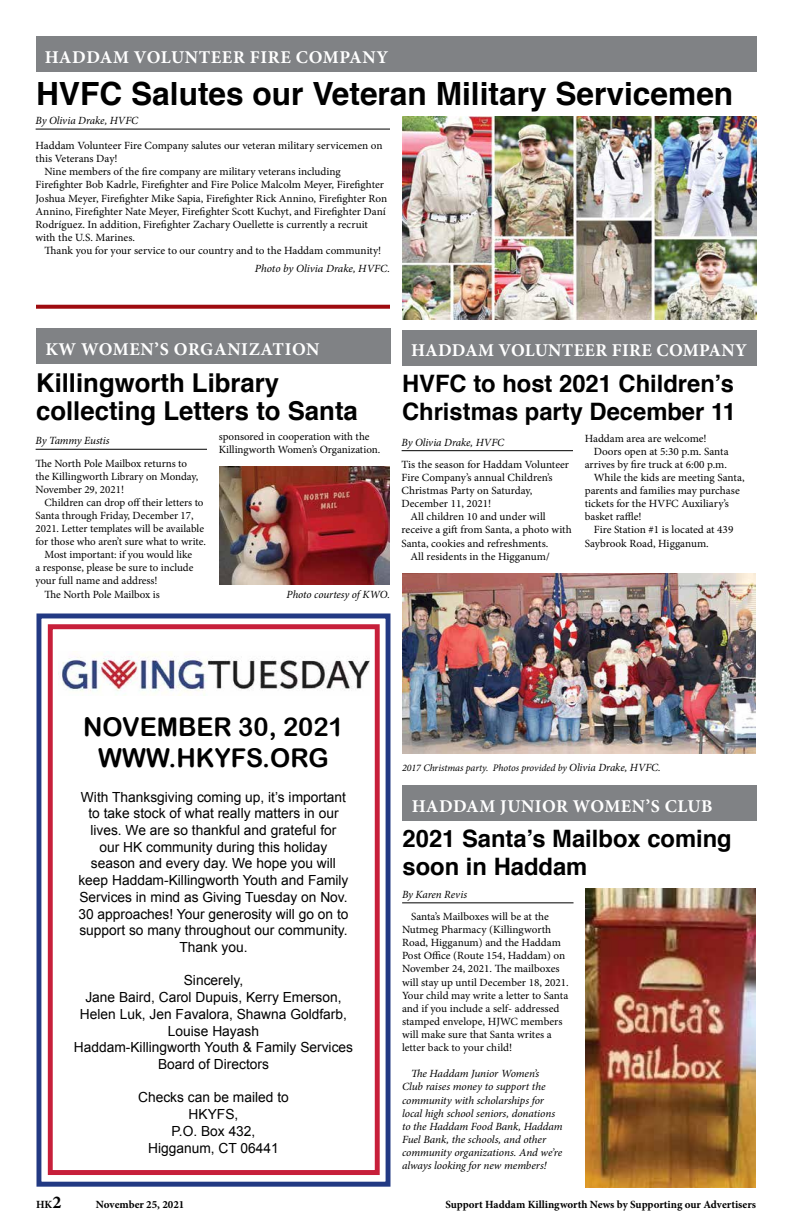
<style>
.page{position:relative;width:792px;height:1224px;background:#fff}
.page>*{position:absolute;margin:0;border:0;box-sizing:border-box;transform-origin:0 0}
.t1{font:700 32px "Helvetica";color:#000}
.t2{font:700 26px/28px "Helvetica";color:#000}
.t3{font:25.9px/31px "Arial Rounded MT Bold";color:#000;text-align:center}
.t4{font:700 24px/28px "Helvetica";color:#000}
.t5{font:700 18px "Minion Pro";letter-spacing:.02em;color:#fff}
.t6{font:13.9px/16.7px "Arial";color:#000;text-align:center}
.t7{font:11px/13.1px "Minion Pro";color:#000}
.t8{font:italic 11px/13.1px "Minion Pro";letter-spacing:-.005em;color:#000}
.t9{font:700 11px "Minion Pro";letter-spacing:-.005em;color:#000}
.t10{font:italic 10px "Minion Pro";letter-spacing:-.005em;color:#000}
.s1{font-size:11px}
.s2{font-size:18px}
</style>
<div class="page">
<hr style="left:36px;top:129px;width:354px;height:1px;background:#000">
<div style="left:36px;top:614px;width:354px;height:573px;border:5px solid #223983"></div>
<div style="left:48px;top:624px;width:332px;height:551px;border:5px solid #c71f3a"></div>
<img style="left:58px;top:653px;width:312px;height:42px">
<div style="left:36px;top:36px;width:720px;height:36px;background:#808285"></div>
<img style="left:402px;top:117px;width:354px;height:203px">
<svg style="left:36px;top:305px;width:354px;height:4px"></svg>
<hr style="left:36px;top:449px;width:171px;height:1px;background:#000">
<div style="left:36px;top:328px;width:355px;height:36px;background:#808285"></div>
<hr style="left:402px;top:450px;width:171px;height:1px;background:#000">
<div style="left:402px;top:330px;width:355px;height:36px;background:#808285"></div>
<img style="left:219px;top:467px;width:171px;height:117px">
<img style="left:402px;top:573px;width:354px;height:180px">
<hr style="left:402px;top:903px;width:172px;height:1px;background:#000">
<div style="left:403px;top:785px;width:354px;height:36px;background:#808285"></div>
<img style="left:585px;top:888px;width:171px;height:300px">
<h3 class="t5" style="left:45px;top:44px;width:345px">HADDAM VOLUNTEER FIRE COMPANY</h3>
<h1 class="t1" style="left:36px;top:68px;width:699px">HVFC Salutes our Veteran Military Servicemen</h1>
<p class="t7" style="left:36px;top:139px;width:349px">Haddam Volunteer Fire Company salutes our veteran military servicemen on</p>
<p class="t7" style="left:36px;top:152px;width:84px">this Veterans Day!</p>
<p class="t7" style="left:44px;top:165px;width:298px">Nine members of the fire company are military veterans including</p>
<p class="t7" style="left:36px;top:178px;width:350px">Firefighter Bob Kadrle, Firefighter and Fire Police Malcolm Meyer, Firefighter</p>
<p class="t7" style="left:36px;top:192px;width:353px">Joshua Meyer, Firefighter Mike Sapia, Firefighter Rick Annino, Firefighter Ron</p>
<p class="t7" style="left:36px;top:205px;width:352px">Annino, Firefighter Nate Meyer, Firefighter Scott Kuchyt, and Firefighter Daní</p>
<p class="t7" style="left:36px;top:218px;width:334px">Rodríguez. In addition, Firefighter Zachary Ouellette is currently a recruit</p>
<p class="t7" style="left:36px;top:231px;width:101px">with the U.S. Marines.</p>
<p class="t7" style="left:44px;top:244px;width:338px">Thank you for your service to our country and to the Haddam community!</p>
<p class="t8" style="left:255px;top:261px;width:137px">Photo by Olivia Drake, HVFC.</p>
<p class="t8" style="left:36px;top:114px;width:104px">By Olivia Drake, HVFC</p>
<h3 class="t5" style="left:45px;top:337px;width:276px">KW WOMEN’S ORGANIZATION</h3>
<h3 class="t5" style="left:411px;top:338px;width:337px">HADDAM VOLUNTEER FIRE COMPANY</h3>
<h2 class="t2" style="left:36px;top:369px;width:323px">Killingworth Library collecting Letters to Santa</h2>
<p class="t7" style="left:36px;top:457px;width:164px">The North Pole Mailbox returns to the Killingworth Library on Monday,<br>November 29, 2021!</p>
<p class="t7" style="left:44px;top:496px;width:161px">Children can drop off their letters to</p>
<p class="t7" style="left:36px;top:509px;width:160px">Santa through Friday, December 17,</p>
<p class="t7" style="left:36px;top:522px;width:170px">2021. Letter templates will be available</p>
<p class="t7" style="left:36px;top:535px;width:172px">for those who aren’t sure what to write.</p>
<p class="t7" style="left:44px;top:548px;width:149px">Most important: if you would like</p>
<p class="t7" style="left:36px;top:561px;width:159px">a response, please be sure to include</p>
<p class="t7" style="left:36px;top:574px;width:124px">your full name and address!</p>
<p class="t7" style="left:44px;top:588px;width:117px">The North Pole Mailbox is</p>
<p class="t7" style="left:219px;top:430px;width:163px">sponsored in cooperation with the<br>Killingworth Women’s Organization.</p>
<p class="t8" style="left:36px;top:434px;width:75px">By Tammy Eustis</p>
<p class="t8" style="left:287px;top:587px;width:105px">Photo courtesy of KWO.</p>
<h3 class="t4" style="left:402px;top:369px;width:336px">HVFC to host 2021 Children’s<br>Christmas party December 11</h3>
<p class="t7" style="left:401px;top:458px;width:169px">Tis the season for Haddam Volunteer</p>
<p class="t7" style="left:401px;top:471px;width:153px">Fire Company’s annual Children’s</p>
<p class="t7" style="left:401px;top:484px;width:133px">Christmas Party on Saturday,</p>
<p class="t7" style="left:401px;top:497px;width:91px">December 11, 2021!</p>
<p class="t7" style="left:410px;top:510px;width:137px">All children 10 and under will</p>
<p class="t7" style="left:401px;top:523px;width:172px">receive a gift from Santa, a photo with</p>
<p class="t7" style="left:401px;top:537px;width:148px">Santa, cookies and refreshments.</p>
<p class="t7" style="left:410px;top:550px;width:141px">All residents in the Higganum/</p>
<p class="t7" style="left:585px;top:432px;width:124px">Haddam area are welcome!</p>
<p class="t7" style="left:594px;top:445px;width:136px">Doors open at 5:30 p.m. Santa</p>
<p class="t7" style="left:585px;top:458px;width:144px">arrives by fire truck at 6:00 p.m.</p>
<p class="t7" style="left:594px;top:471px;width:152px">While the kids are meeting Santa,</p>
<p class="t7" style="left:585px;top:484px;width:157px">parents and families may purchase</p>
<p class="t7" style="left:585px;top:497px;width:146px">tickets for the HVFC Auxiliary’s</p>
<p class="t7" style="left:585px;top:510px;width:59px">basket raffle!</p>
<p class="t7" style="left:594px;top:523px;width:141px">Fire Station #1 is located at 439</p>
<p class="t7" style="left:585px;top:537px;width:126px">Saybrook Road, Higganum.</p>
<p class="t8" style="left:402px;top:436px;width:104px">By Olivia Drake, HVFC</p>
<h3 class="t3" style="left:83px;top:711px;width:262px">NOVEMBER 30, 2021<br>WWW.HKYFS.ORG</h3>
<p class="t6" style="left:78px;top:788px;width:272px">With Thanksgiving coming up, it’s important to take stock of what really matters in our lives. We are so thankful and grateful for<br>our HK community during this holiday season and every day. We hope you will keep Haddam-Killingworth Youth and Family Services in mind as Giving Tuesday on Nov.<br>30 approaches! Your generosity will go on to support so many throughout our community.<br>Thank you.</p>
<p class="t6" style="left:74px;top:972px;width:281px">Sincerely,<br>Jane Baird, Carol Dupuis, Kerry Emerson,<br>Helen Luk, Jen Favalora, Shawna Goldfarb,<br>Louise Hayash<br>Haddam-Killingworth Youth &amp; Family Services<br>Board of Directors</p>
<p class="t6" style="left:138px;top:1089px;width:152px">Checks can be mailed to<br>HKYFS,<br>P.O. Box 432,<br>Higganum, CT 06441</p>
<p class="t10" style="left:402px;top:761px;width:260px">2017 Christmas party. Photos provided by <span class="s1">Olivia Drake, HVFC.</span></p>
<h3 class="t5" style="left:412px;top:793px;width:302px">HADDAM JUNIOR WOMEN’S CLUB</h3>
<h3 class="t4" style="left:403px;top:825px;width:331px">2021 Santa’s Mailbox coming soon in Haddam</h3>
<p class="t7" style="left:402px;top:910px;width:168px;text-indent:9px">Santa’s Mailboxes will be at the<br>Nutmeg Pharmacy (Killingworth<br>Road, Higganum) and the Haddam<br>Post Office (Route 154, Haddam) on<br>November 24, 2021. The mailboxes will stay up until December 18, 2021.<br>Your child may write a letter to Santa and if you include a self- addressed stamped envelope, HJWC members will make sure that Santa writes a letter back to your child!</p>
<p class="t8" style="left:402px;top:1067px;width:162px;text-indent:9px">The Haddam Junior Women’s<br>Club raises money to support the community with scholarships for local high school seniors, donations to the Haddam Food Bank, Haddam<br>Fuel Bank, the schools, and other community organizations. And we’re always looking for new members!</p>
<p class="t8" style="left:402px;top:888px;width:66px">By Karen Revis</p>
<p class="t9" style="left:36px;top:1197px;width:27px">HK<span class="s2">2</span></p>
<p class="t9" style="left:96px;top:1197px;width:90px">November 25, 2021</p>
<p class="t9" style="left:445px;top:1197px;width:312px">Support Haddam Killingworth News by Supporting our Advertisers</p>
</div>
